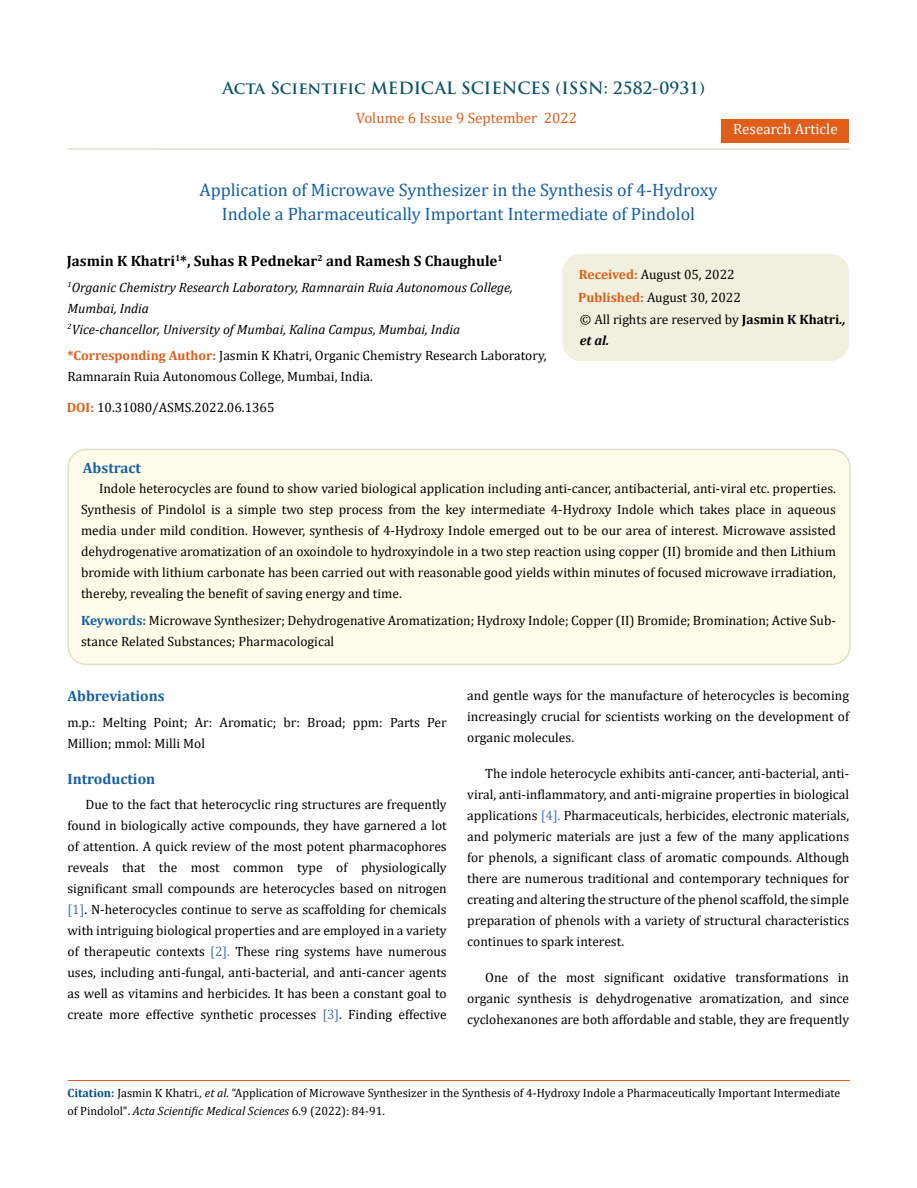
<style>
.page{position:relative;width:917px;height:1188px;background:#fff}
.page>*{position:absolute;margin:0;border:0;box-sizing:border-box;transform-origin:0 0}
.t1{font:18px/24px "Cambria";color:#1560a6;text-align:center}
.t2{font:700 16.5px "Trajan Pro";color:#0e546a}
.t3{font:700 15px "Cambria";color:#000}
.t4{font:700 15px "Cambria";color:#1560a6}
.t5{font:15px "Cambria";color:#e05d1a}
.t6{font:15px "Cambria";color:#fff}
.t7{font:13.5px/21px "Cambria";color:#000}
.t8{font:italic 13.5px/21px "Cambria";color:#000}
.t9{font:12px/18px "Cambria";color:#000}
.s1{font-weight:700;color:#e05d1a}
.s2{font-weight:700}
.s3{font-weight:700;font-style:italic}
.s4{font-weight:700;color:#1560a6}
.s5{color:#4472c4}
.s6{font-weight:700;color:#035089}
.s7{font-style:italic}
</style>
<div class="page">
<div style="left:721px;top:119px;width:128px;height:23px;background:#e05d1a"></div>
<div style="left:563px;top:255px;width:285px;height:105px;background:#f1f0de;border-radius:18px"></div>
<div style="left:562px;top:254px;width:287px;height:107px;border:2px solid #f1f0de;border-radius:18px"></div>
<div style="left:68px;top:449px;width:781px;height:215px;background:#fffde9;border-radius:18px"></div>
<div style="left:67px;top:449px;width:783px;height:216px;border:2px solid #e0dfcd;border-radius:18px"></div>
<hr style="left:68px;top:1081px;width:781px;height:1px;background:#e05d1a">
<hr style="left:67px;top:148px;width:782px;height:2px;background:#e0dfcd">
<p class="t2" style="left:222px;top:77px;width:484px">Acta Scientific MEDICAL SCIENCES (ISSN: 2582-0931)</p>
<p class="t5" style="left:356px;top:109px;width:222px">Volume 6 Issue 9 September 2022</p>
<p class="t6" style="left:733px;top:120px;width:106px">Research Article</p>
<h1 class="t1" style="left:199px;top:178px;width:519px">Application of Microwave Synthesizer in the Synthesis of 4-Hydroxy<br>Indole a Pharmaceutically Important Intermediate of Pindolol</h1>
<p class="t3" style="left:67px;top:251px;width:437px">Jasmin K Khatri<sup>1</sup>*, Suhas R Pednekar<sup>2</sup> and Ramesh S Chaughule<sup>1</sup></p>
<p class="t8" style="left:67px;top:276px;width:447px"><sup>1</sup>Organic Chemistry Research Laboratory, Ramnarain Ruia Autonomous College,<br>Mumbai, India<br><sup>2</sup>Vice-chancellor, University of Mumbai, Kalina Campus, Mumbai, India</p>
<p class="t7" style="left:67px;top:345px;width:480px"><span class="s1">*Corresponding Author:</span> Jasmin K Khatri, Organic Chemistry Research Laboratory,<br>Ramnarain Ruia Autonomous College, Mumbai, India.</p>
<p class="t7" style="left:578px;top:263px;width:164px;line-height:23px"><span class="s1">Received:</span> August 05, 2022<br><span class="s1">Published:</span> August 30, 2022</p>
<p class="t7" style="left:580px;top:309px;width:267px">© All rights are reserved by <span class="s2">Jasmin K Khatri</span><span class="s3">., et al.</span></p>
<p class="t7" style="left:67px;top:397px;width:209px"><span class="s1">DOI:</span> 10.31080/ASMS.2022.06.1365</p>
<p class="t4" style="left:83px;top:457px;width:60px">Abstract</p>
<p class="t7" style="left:81px;top:478px;width:756px;text-align:justify;text-indent:18px">Indole heterocycles are found to show varied biological application including anti-cancer, antibacterial, anti-viral etc. properties.<br>Synthesis of Pindolol is a simple two step process from the key intermediate 4-Hydroxy Indole which takes place in aqueous media under mild condition. However, synthesis of 4-Hydroxy Indole emerged out to be our area of interest. Microwave assisted dehydrogenative aromatization of an oxoindole to hydroxyindole in a two step reaction using copper (II) bromide and then Lithium bromide with lithium carbonate has been carried out with reasonable good yields within minutes of focused microwave irradiation, thereby, revealing the benefit of saving energy and time.</p>
<p class="t7" style="left:81px;top:610px;width:756px"><span class="s4">Keywords:</span> Microwave Synthesizer; Dehydrogenative Aromatization; Hydroxy Indole; Copper (II) Bromide; Bromination; Active Sub&shy;stance Related Substances; Pharmacological</p>
<p class="t4" style="left:67px;top:685px;width:99px">Abbreviations</p>
<p class="t7" style="left:67px;top:711px;width:381px">m.p.: Melting Point; Ar: Aromatic; br: Broad; ppm: Parts Per<br>Million; mmol: Milli Mol</p>
<p class="t4" style="left:67px;top:768px;width:89px">Introduction</p>
<p class="t7" style="left:67px;top:794px;width:381px;text-align:justify;text-indent:18px">Due to the fact that heterocyclic ring structures are frequently found in biologically active compounds, they have garnered a lot of attention. A quick review of the most potent pharmacophores reveals that the most common type of physiologically significant small compounds are heterocycles based on nitrogen <span class="s5">[1]</span>. N-heterocycles continue to serve as scaffolding for chemicals with intriguing biological properties and are employed in a variety of therapeutic contexts <span class="s5">[2].</span> These ring systems have numerous uses, including anti-fungal, anti-bacterial, and anti-cancer agents as well as vitamins and herbicides. It has been a constant goal to create more effective synthetic processes <span class="s5">[3]</span>. Finding effective</p>
<p class="t7" style="left:467px;top:685px;width:383px;text-align:justify">and gentle ways for the manufacture of heterocycles is becoming increasingly crucial for scientists working on the development of organic molecules.</p>
<p class="t7" style="left:467px;top:763px;width:383px;text-align:justify;text-indent:18px">The indole heterocycle exhibits anti-cancer, anti-bacterial, anti&shy;viral, anti-inflammatory, and anti-migraine properties in biological applications <span class="s5">[4].</span> Pharmaceuticals, herbicides, electronic materials, and polymeric materials are just a few of the many applications for phenols, a significant class of aromatic compounds. Although there are numerous traditional and contemporary techniques for creating and altering the structure of the phenol scaffold, the simple preparation of phenols with a variety of structural characteristics continues to spark interest.</p>
<p class="t7" style="left:467px;top:967px;width:383px;text-align:justify;text-indent:18px">One of the most significant oxidative transformations in organic synthesis is dehydrogenative aromatization, and since cyclohexanones are both affordable and stable, they are frequently</p>
<p class="t9" style="left:68px;top:1084px;width:774px"><span class="s6">Citation:</span> Jasmin K Khatri<span class="s7">., et al.</span> “Application of Microwave Synthesizer in the Synthesis of 4-Hydroxy Indole a Pharmaceutically Important Intermediate of Pindolol". <span class="s7">Acta Scientific Medical Sciences</span> 6.9 (2022): 84-91.</p>
</div>
